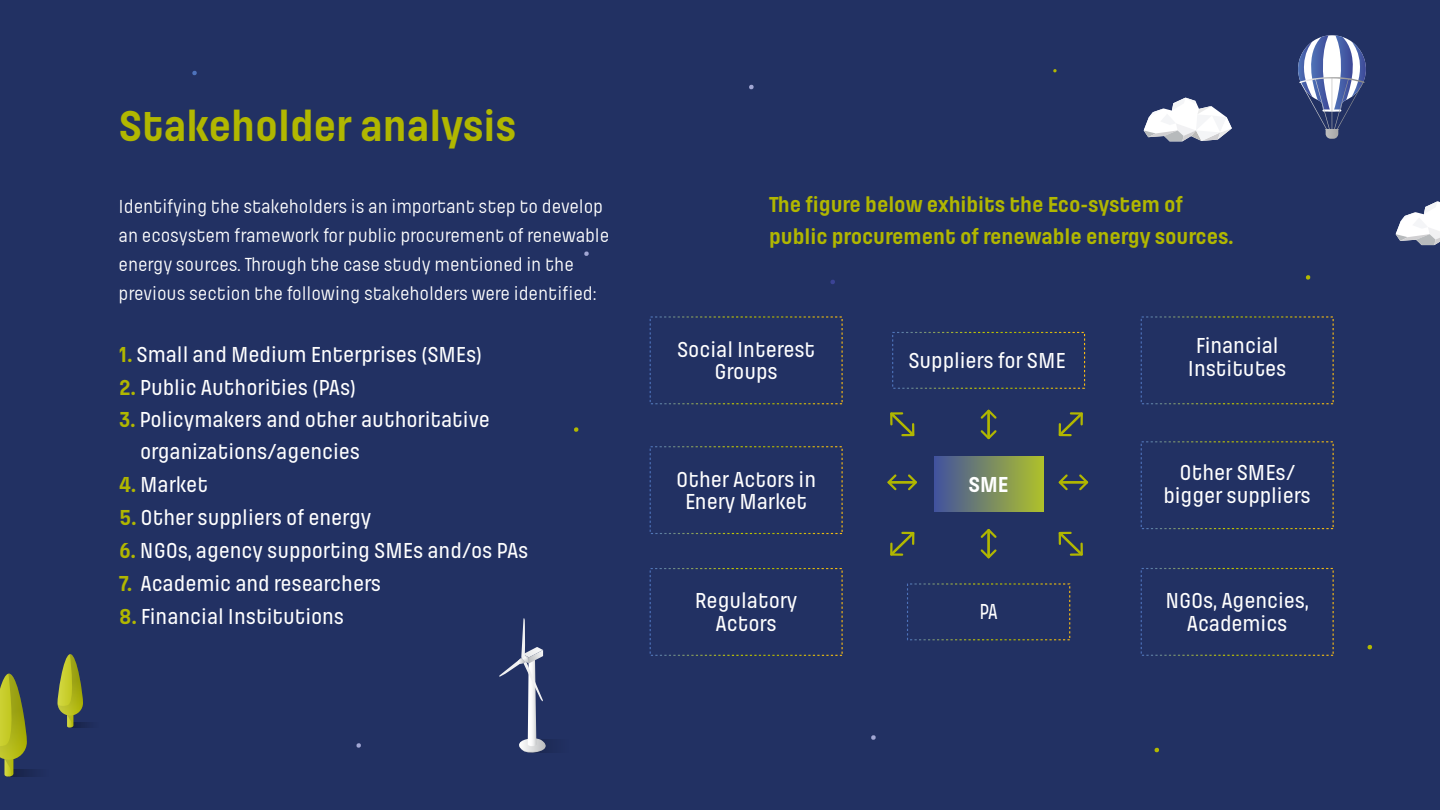
<style>
.page{position:relative;width:1440px;height:810px;background:#223163}
.page>*{position:absolute;margin:0;border:0;box-sizing:border-box;transform-origin:0 0}
.t1{font:700 45px "Pilcrow W03";letter-spacing:-.005em;color:#b1b700}
.t2{font:500 22.5px/22.5px "Pilcrow W03";letter-spacing:-.005em;color:#fff;text-align:center}
.t3{font:700 22.5px/31.5px "Pilcrow W03";letter-spacing:-.005em;color:#b1b700}
.t4{font:700 22.5px "Pilcrow W03";color:#fff}
.t5{font:500 22.5px "Pilcrow W03";letter-spacing:-.005em;color:#fff;scale:.85 1}
.t6{font:19.5px/29.2px "Pilcrow W03";letter-spacing:-.005em;color:#fff}
.s1{font-weight:700;color:#b1b700}
</style>
<div class="page">
<svg style="left:871px;top:735px;width:5px;height:5px"></svg>
<svg style="left:1154px;top:747px;width:5px;height:6px"></svg>
<svg style="left:1367px;top:645px;width:5px;height:5px"></svg>
<svg style="left:830px;top:279px;width:5px;height:5px"></svg>
<svg style="left:749px;top:84px;width:5px;height:6px"></svg>
<div style="left:9px;top:770px;width:40px;height:7px;background:#1f2d5b"></div>
<svg style="left:0;top:674px;width:27px;height:103px"></svg>
<div style="left:70px;top:723px;width:29px;height:5px;background:#1f2d5b"></div>
<svg style="left:57px;top:654px;width:26px;height:74px"></svg>
<svg style="left:192px;top:70px;width:5px;height:6px"></svg>
<svg style="left:584px;top:251px;width:5px;height:5px"></svg>
<svg style="left:356px;top:743px;width:5px;height:5px"></svg>
<svg style="left:1305px;top:275px;width:6px;height:5px"></svg>
<svg style="left:574px;top:427px;width:5px;height:5px"></svg>
<svg style="left:1053px;top:69px;width:4px;height:4px"></svg>
<svg style="left:980px;top:428px;width:17px;height:12px"></svg>
<hr style="left:988px;top:411px;width:2px;height:25px;background:#b1b700">
<svg style="left:980px;top:409px;width:17px;height:12px"></svg>
<svg style="left:1058px;top:474px;width:12px;height:17px"></svg>
<hr style="left:1062px;top:481px;width:25px;height:2px;background:#b1b700">
<svg style="left:1077px;top:474px;width:12px;height:17px"></svg>
<svg style="left:887px;top:474px;width:12px;height:17px"></svg>
<hr style="left:891px;top:481px;width:25px;height:2px;background:#b1b700">
<svg style="left:906px;top:474px;width:11px;height:17px"></svg>
<svg style="left:980px;top:547px;width:17px;height:12px"></svg>
<hr style="left:988px;top:530px;width:2px;height:25px;background:#b1b700">
<svg style="left:980px;top:529px;width:17px;height:11px"></svg>
<svg style="left:1058px;top:412px;width:25px;height:25px"></svg>
<svg style="left:1058px;top:531px;width:25px;height:25px"></svg>
<svg style="left:890px;top:531px;width:25px;height:25px"></svg>
<svg style="left:890px;top:412px;width:25px;height:25px"></svg>
<svg style="left:1144px;top:98px;width:88px;height:43px"></svg>
<svg style="left:1396px;top:201px;width:44px;height:44px"></svg>
<svg style="left:1298px;top:35px;width:68px;height:104px"></svg>
<div style="left:934px;top:456px;width:109px;height:56px;background:linear-gradient(to right,#41529e,#aec02b)"></div>
<div style="left:529px;top:740px;width:39px;height:13px;background:#1f2e5d"></div>
<svg style="left:499px;top:618px;width:50px;height:135px"></svg>
<h1 class="t1" style="left:119px;top:104px;width:399px">Stakeholder analysis</h1>
<p class="t6" style="left:119px;top:192px;width:492px">Identifying the stakeholders is an important step to develop an ecosystem framework for public procurement of renewable energy sources. Through the case study mentioned in the previous section the following stakeholders were identified:</p>
<p class="t2" style="left:119px;top:344px;width:365px"><span class="s1">1.</span> Small and Medium Enterprises (SMEs)</p>
<p class="t2" style="left:119px;top:377px;width:238px"><span class="s1">2.</span> Public Authorities (PAs)</p>
<p class="t2" style="left:140px;top:404px;width:351px;line-height:32.2px;text-align:left;text-indent:-21px"><span class="s1">3.</span> Policymakers and other authoritative organizations/agencies</p>
<p class="t2" style="left:119px;top:474px;width:90px"><span class="s1">4.</span> Market</p>
<p class="t2" style="left:119px;top:507px;width:254px"><span class="s1">5.</span> Other suppliers of energy</p>
<p class="t2" style="left:119px;top:540px;width:411px"><span class="s1">6.</span> NGOs, agency supporting SMEs and/os PAs</p>
<p class="t2" style="left:119px;top:573px;width:263px"><span class="s1">7.</span> Academic and researchers</p>
<p class="t2" style="left:119px;top:606px;width:226px"><span class="s1">8.</span> Financial Institutions</p>
<p class="t3" style="left:769px;top:190px;width:466px">The figure below exhibits the Eco-system of public procurement of renewable energy sources.</p>
<p class="t2" style="left:677px;top:339px;width:140px">Social Interest<br>Groups</p>
<p class="t2" style="left:1188px;top:335px;width:100px">Financial<br>Institutes</p>
<p class="t2" style="left:908px;top:350px;width:159px">Suppliers for SME</p>
<p class="t2" style="left:676px;top:469px;width:141px">Other Actors in<br>Enery Market</p>
<p class="t4" style="left:968px;top:473px;width:42px">SME</p>
<p class="t2" style="left:1163px;top:462px;width:149px">Other SMEs/ bigger suppliers</p>
<p class="t2" style="left:695px;top:590px;width:104px">Regulatory<br>Actors</p>
<p class="t2" style="left:1166px;top:590px;width:145px">NGOs, Agencies,<br>Academics</p>
<p class="t5" style="left:979px;top:601px;width:23px">PA</p>
</div>
